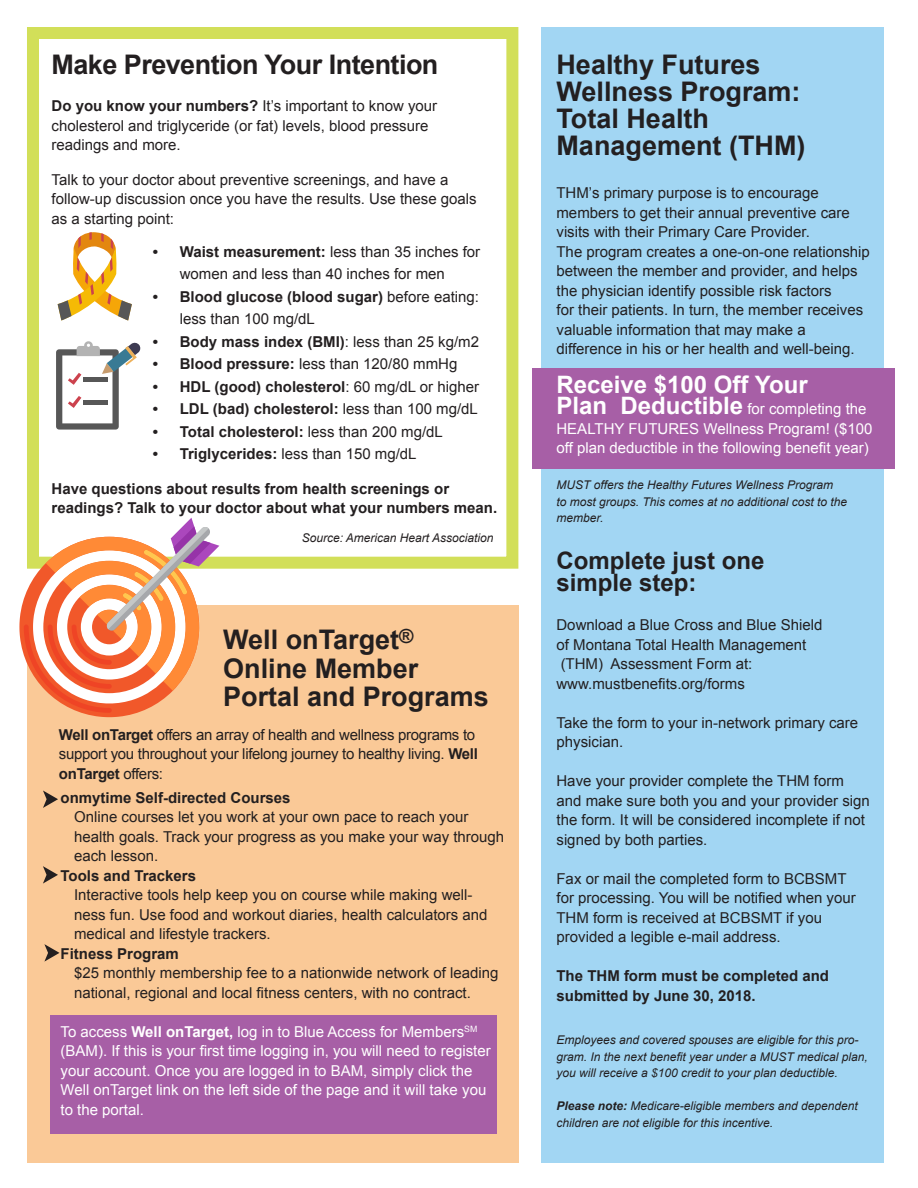
<style>
.page{position:relative;width:918px;height:1188px;background:#fff}
.page>*{position:absolute;margin:0;border:0;box-sizing:border-box;transform-origin:0 0}
.t1{font:700 27px "Arial";color:#231f20}
.t2{font:700 27px "Arial";letter-spacing:-.02em;color:#231f20}
.t3{font:700 24px "Arial";color:#231f20}
.t4{font:700 24px "Arial";color:#fff}
.t5{font:15px/19.5px "Arial";color:#231f20}
.t6{font:700 15px "Arial";color:#231f20}
.t7{font:15px/19.5px "Arial";color:#fff}
.t8{font:15px/19.5px "Arial";letter-spacing:-.02em;color:#231f20}
.t9{font:italic 12px/16.5px "Arial";color:#231f20}
.s1{font-weight:700}
.s2{font-weight:400}
.s3{font-weight:700;font-size:24px}
</style>
<div class="page">
<div style="left:27px;top:605px;width:491px;height:557px;background:#fac997"></div>
<div style="left:51px;top:1015px;width:446px;height:119px;background:#a75fa6"></div>
<div style="left:541px;top:27px;width:342px;height:1135px;background:#a2d6f3"></div>
<div style="left:532px;top:368px;width:363px;height:101px;background:#a75fa6"></div>
<div style="left:27px;top:27px;width:491px;height:542px;border:12px solid #d2df59"></div>
<svg style="left:19px;top:518px;width:200px;height:199px"></svg>
<div style="left:56px;top:349px;width:63px;height:81px;background:#575757;border-radius:3px"></div>
<svg style="left:62px;top:341px;width:79px;height:82px"></svg>
<svg style="left:58px;top:232px;width:74px;height:88px"></svg>
<svg style="left:44px;top:944px;width:16px;height:18px"></svg>
<svg style="left:43px;top:866px;width:15px;height:18px"></svg>
<svg style="left:43px;top:790px;width:15px;height:18px"></svg>
<p class="t2" style="left:52px;top:46px;width:388px">Make Prevention Your Intention</p>
<p class="t5" style="left:52px;top:96px;width:387px"><span class="s1">Do you know your numbers?</span> It’s important to know your</p>
<p class="t5" style="left:52px;top:116px;width:378px">cholesterol and triglyceride (or fat) levels, blood pressure</p>
<p class="t5" style="left:52px;top:135px;width:131px">readings and more.</p>
<p class="t5" style="left:52px;top:170px;width:398px">Talk to your doctor about preventive screenings, and have a</p>
<p class="t5" style="left:52px;top:189px;width:427px">follow-up discussion once you have the results. Use these goals</p>
<p class="t5" style="left:52px;top:209px;width:124px">as a starting point:</p>
<p class="t5" style="left:153px;top:240px;width:329px;line-height:22.5px;text-align:center"><span class="s1">• Waist measurement:</span> less than 35 inches for women and less than 40 inches for men</p>
<p class="t5" style="left:180px;top:285px;width:301px;line-height:22.5px;text-indent:-27px"><span class="s1">• Blood glucose (blood sugar)</span> before eating: less than 100 mg/dL</p>
<p class="t6" style="left:153px;top:331px;width:328px">• Body mass index (BMI)<span class="s2">: less than 25 kg/m2</span></p>
<p class="t5" style="left:153px;top:354px;width:306px"><span class="s1">• Blood pressure:</span> less than 120/80 mmHg</p>
<p class="t6" style="left:153px;top:376px;width:328px">• HDL (good) cholesterol<span class="s2">: 60 mg/dL or higher</span></p>
<p class="t6" style="left:153px;top:399px;width:327px">• LDL (bad) cholesterol: <span class="s2">less than 100 mg/dL</span></p>
<p class="t6" style="left:153px;top:421px;width:292px">• Total cholesterol: <span class="s2">less than 200 mg/dL</span></p>
<p class="t5" style="left:153px;top:444px;width:265px"><span class="s1">• Triglycerides:</span> less than 150 mg/dL</p>
<p class="t6" style="left:52px;top:478px;width:399px">Have questions about results from health screenings or</p>
<p class="t6" style="left:52px;top:498px;width:447px">readings? Talk to your doctor about what your numbers mean.</p>
<p class="t9" style="left:302px;top:529px;width:193px">Source: American Heart Association</p>
<p class="t1" style="left:223px;top:622px;width:192px">Well onTarget<sup>®</sup></p>
<p class="t1" style="left:223px;top:650px;width:197px">Online Member</p>
<p class="t1" style="left:223px;top:679px;width:267px">Portal and Programs</p>
<p class="t8" style="left:59px;top:725px;width:421px"><span class="s1">Well onTarget</span> offers an array of health and wellness programs to support you throughout your lifelong journey to healthy living. <span class="s1">Well onTarget</span> offers:</p>
<p class="t6" style="left:61px;top:788px;width:232px">onmytime Self-directed Courses</p>
<p class="t5" style="left:74px;top:808px;width:432px">Online courses let you work at your own pace to reach your health goals. Track your progress as you make your way through each lesson.</p>
<p class="t6" style="left:61px;top:866px;width:137px">Tools and Trackers</p>
<p class="t5" style="left:74px;top:886px;width:415px">Interactive tools help keep you on course while making well&shy;ness fun. Use food and workout diaries, health calculators and medical and lifestyle trackers.</p>
<p class="t6" style="left:61px;top:944px;width:120px">Fitness Program</p>
<p class="t5" style="left:74px;top:964px;width:426px">$25 monthly membership fee to a nationwide network of leading national, regional and local fitness centers, with no contract.</p>
<p class="t7" style="left:61px;top:1022px;width:432px">To access <span class="s1">Well onTarget,</span> log in to Blue Access for Members<sup>SM </sup>(BAM). If this is your first time logging in, you will need to register your account. Once you are logged in to BAM, simply click the</p>
<p class="t7" style="left:61px;top:1081px;width:427px">Well onTarget link on the left side of the page and it will take you</p>
<p class="t7" style="left:61px;top:1100px;width:85px">to the portal.</p>
<p class="t1" style="left:556px;top:46px;width:206px">Healthy Futures</p>
<p class="t1" style="left:556px;top:73px;width:246px">Wellness Program:</p>
<p class="t1" style="left:556px;top:100px;width:154px">Total Health</p>
<p class="t1" style="left:556px;top:127px;width:250px">Management (THM)</p>
<p class="t5" style="left:556px;top:183px;width:264px">THM’s primary purpose is to encourage</p>
<p class="t5" style="left:556px;top:203px;width:295px">members to get their annual preventive care visits with their Primary Care Provider.</p>
<p class="t5" style="left:556px;top:242px;width:315px">The program creates a one-on-one relationship</p>
<p class="t5" style="left:556px;top:261px;width:303px">between the member and provider, and helps the physician identify possible risk factors</p>
<p class="t5" style="left:556px;top:300px;width:308px">for their patients. In turn, the member receives valuable information that may make a</p>
<p class="t5" style="left:556px;top:339px;width:300px">difference in his or her health and well-being.</p>
<p class="t4" style="left:556px;top:369px;width:253px">Receive $100 Off Your</p>
<p class="t7" style="left:556px;top:399px;width:317px"><span class="s3">Plan Deductible</span> for completing the<br>HEALTHY FUTURES Wellness Program! ($100 off plan deductible in the following benefit year)</p>
<p class="t9" style="left:556px;top:477px;width:278px">MUST offers the Healthy Futures Wellness Program</p>
<p class="t9" style="left:556px;top:493px;width:292px">to most groups. This comes at no additional cost to the member.</p>
<p class="t3" style="left:556px;top:544px;width:210px">Complete just one</p>
<p class="t3" style="left:556px;top:567px;width:142px">simple step:</p>
<p class="t5" style="left:556px;top:615px;width:267px">Download a Blue Cross and Blue Shield</p>
<p class="t5" style="left:556px;top:635px;width:251px">of Montana Total Health Management</p>
<p class="t5" style="left:561px;top:654px;width:193px">(THM) Assessment Form at:</p>
<p class="t5" style="left:556px;top:674px;width:190px">www.mustbenefits.org/forms</p>
<p class="t5" style="left:556px;top:713px;width:303px">Take the form to your in-network primary care physician.</p>
<p class="t5" style="left:556px;top:771px;width:315px">Have your provider complete the THM form and make sure both you and your provider sign the form. It will be considered incomplete if not signed by both parties.</p>
<p class="t5" style="left:556px;top:869px;width:292px">Fax or mail the completed form to BCBSMT</p>
<p class="t5" style="left:556px;top:888px;width:301px">for processing. You will be notified when your<br>THM form is received at BCBSMT if you</p>
<p class="t5" style="left:556px;top:927px;width:226px">provided a legible e-mail address.</p>
<p class="t6" style="left:556px;top:966px;width:274px">The THM form must be completed and</p>
<p class="t6" style="left:556px;top:985px;width:201px">submitted by June 30, 2018.</p>
<p class="t9" style="left:556px;top:1032px;width:313px">Employees and covered spouses are eligible for this pro&shy;gram. In the next benefit year under a MUST medical plan, you will receive a $100 credit to your plan deductible.</p>
<p class="t9" style="left:556px;top:1098px;width:303px"><span class="s1">Please note:</span> Medicare-eligible members and dependent children are not eligible for this incentive.</p>
</div>
